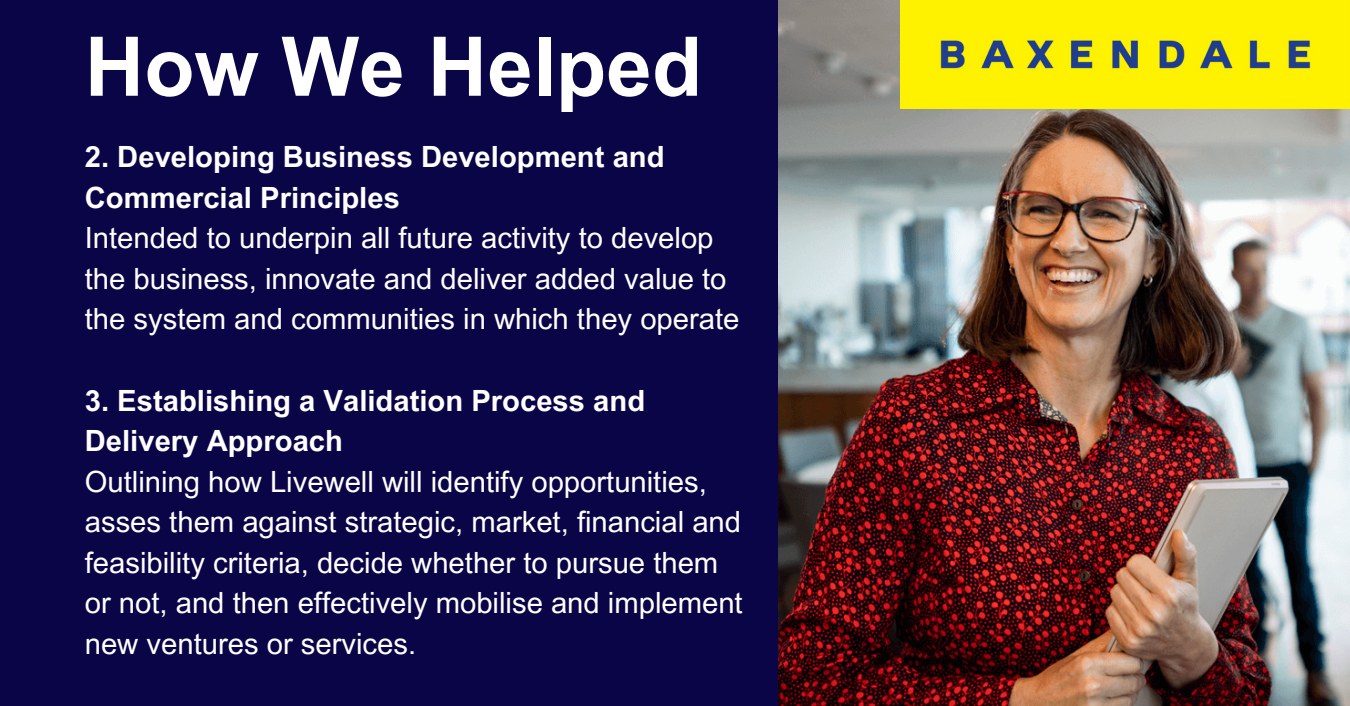
<style>
.page{position:relative;width:1350px;height:706px;background:#fff}
.page>*{position:absolute;margin:0;border:0;box-sizing:border-box;transform-origin:0 0}
.t1{font:700 82.35px "Arial MT Pro";color:#fff}
.t2{font:29.25px/40.5px "Arial MT Pro";color:#fff}
.t3{font:700 29.25px/40.5px "Arial MT Pro";color:#fff}
</style>
<div class="page">
<img style="left:779px;top:0;width:571px;height:705px">
<img style="left:900px;top:0;width:450px;height:108px">
<div style="left:0;top:0;width:778px;height:705px;background:#0a0547"></div>
<p class="t1" style="left:85px;top:36px;width:619px">How We Helped</p>
<p class="t3" style="left:85px;top:140px;width:581px">2. Developing Business Development and<br>Commercial Principles</p>
<p class="t2" style="left:85px;top:221px;width:656px">Intended to underpin all future activity to develop the business, innovate and deliver added value to the system and communities in which they operate</p>
<p class="t3" style="left:85px;top:383px;width:562px">3. Establishing a Validation Process and<br>Delivery Approach</p>
<p class="t2" style="left:85px;top:464px;width:659px">Outlining how Livewell will identify opportunities, asses them against strategic, market, financial and feasibility criteria, decide whether to pursue them or not, and then effectively mobilise and implement new ventures or services.</p>
</div>
